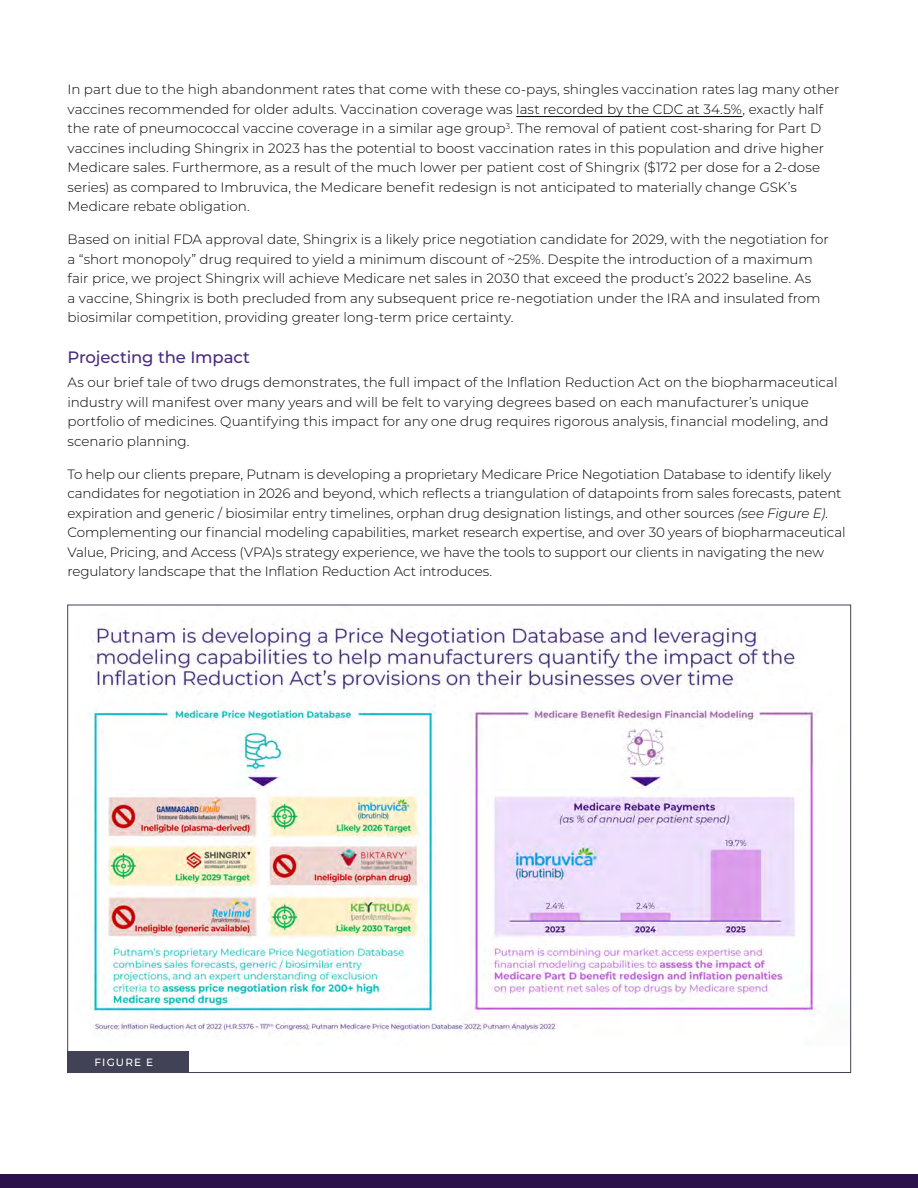
<style>
.page{position:relative;width:918px;height:1188px;background:#fff}
.page>*{position:absolute;margin:0;border:0;box-sizing:border-box;transform-origin:0 0}
.t1{font:500 16.5px "Montserrat";letter-spacing:-.01em;color:#482c7f}
.t2{font:300 13.5px/19.5px "Montserrat";letter-spacing:-.005em;color:#000}
.t3{font:500 10.5px "Montserrat";letter-spacing:.11em;color:#fff}
.s1{font-style:italic}
</style>
<div class="page">
<hr style="left:516px;top:116px;width:227px;height:1px;background:#000">
<div style="left:0;top:1174px;width:918px;height:14px;background:#2b124b"></div>
<img style="left:89px;top:624px;width:730px;height:409px">
<div style="left:68px;top:1051px;width:121px;height:22px;background:#424256"></div>
<p class="t2" style="left:68px;top:79px;width:773px">In part due to the high abandonment rates that come with these co-pays, shingles vaccination rates lag many other vaccines recommended for older adults. Vaccination coverage was last recorded by the CDC at 34.5%, exactly half the rate of pneumococcal vaccine coverage in a similar age group<sup>3</sup>. The removal of patient cost-sharing for Part D vaccines including Shingrix in 2023 has the potential to boost vaccination rates in this population and drive higher Medicare sales. Furthermore, as a result of the much lower per patient cost of Shingrix ($172 per dose for a 2-dose series) as compared to Imbruvica, the Medicare benefit redesign is not anticipated to materially change GSK’s Medicare rebate obligation.</p>
<p class="t2" style="left:68px;top:229px;width:763px">Based on initial FDA approval date, Shingrix is a likely price negotiation candidate for 2029, with the negotiation for a “short monopoly” drug required to yield a minimum discount of ~25%. Despite the introduction of a maximum fair price, we project Shingrix will achieve Medicare net sales in 2030 that exceed the product’s 2022 baseline. As<br>a vaccine, Shingrix is both precluded from any subsequent price re-negotiation under the IRA and insulated from biosimilar competition, providing greater long-term price certainty.</p>
<p class="t1" style="left:68px;top:346px;width:184px">Projecting the Impact</p>
<p class="t2" style="left:68px;top:372px;width:772px">As our brief tale of two drugs demonstrates, the full impact of the Inflation Reduction Act on the biopharmaceutical industry will manifest over many years and will be felt to varying degrees based on each manufacturer’s unique portfolio of medicines. Quantifying this impact for any one drug requires rigorous analysis, financial modeling, and scenario planning.</p>
<p class="t2" style="left:68px;top:464px;width:780px">To help our clients prepare, Putnam is developing a proprietary Medicare Price Negotiation Database to identify likely candidates for negotiation in 2026 and beyond, which reflects a triangulation of datapoints from sales forecasts, patent expiration and generic / biosimilar entry timelines, orphan drug designation listings, and other sources <span class="s1">(see Figure E)</span>.<br>Complementing our financial modeling capabilities, market research expertise, and over 30 years of biopharmaceutical Value, Pricing, and Access (VPA)s strategy experience, we have the tools to support our clients in navigating the new regulatory landscape that the Inflation Reduction Act introduces.</p>
<p class="t3" style="left:94px;top:1054px;width:60px">FIGURE E</p>
</div>
